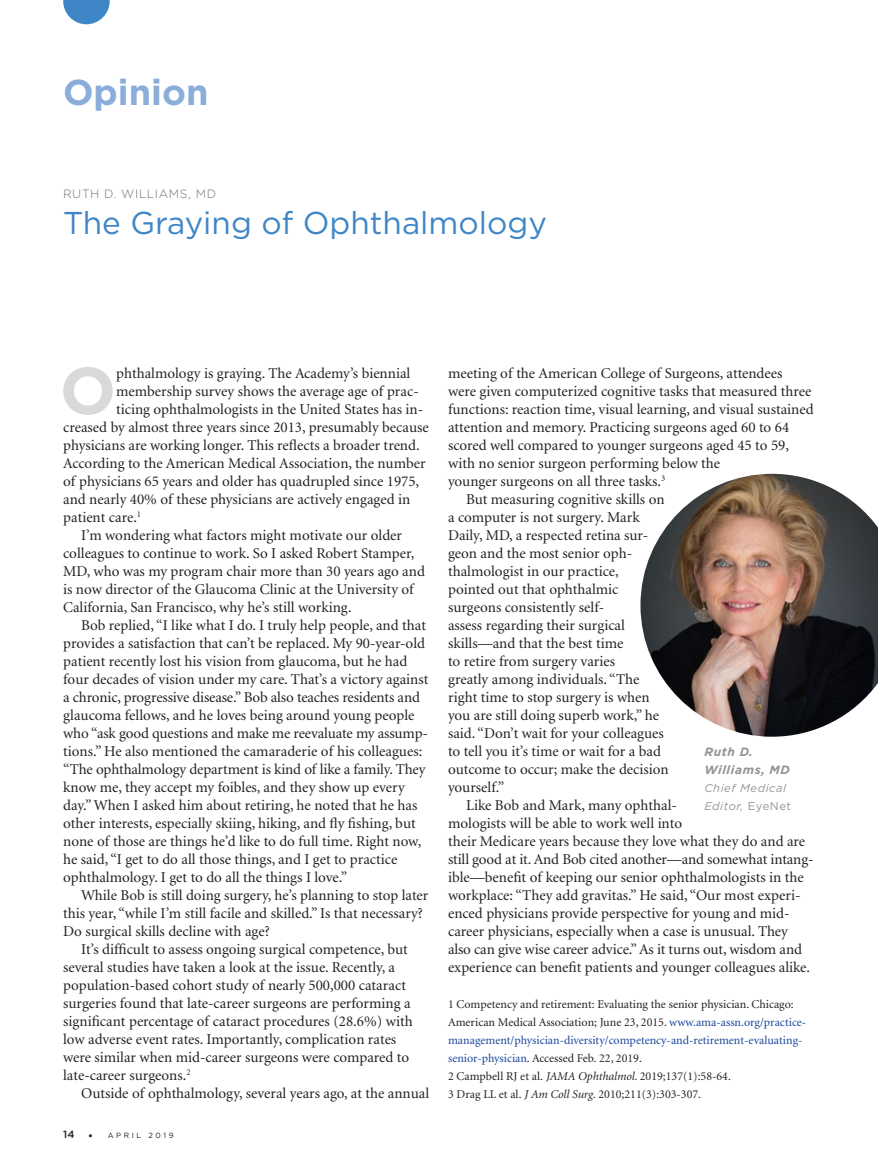
<style>
.page{position:relative;width:878px;height:1175px;background:#fff}
.page>*{position:absolute;margin:0;border:0;box-sizing:border-box;transform-origin:0 0}
.BODY_text_dropcap{font:700 66.45px "Gotham";color:#d8d9db}
.DEPT_Header{font:700 36px "Gotham";color:#8badda}
.DEPT_Headline{font:31.5px "Gotham";color:#3f86c7}
.BODY_text{font:15px/18px "Minion";color:#231f20}
.BODY_text_dropcap-2{font:15px "Minion";color:#231f20}
.REFS___DISCLOSURES_b{font:12px/18px "Minion";color:#231f20}
.VIEW_caption_name{font:italic 700 12px/18px "Gotham";letter-spacing:.05em;color:#919396}
.BODY_text-2{font:300 12px "Gotham";letter-spacing:.05em;color:#717275}
.VIEW_caption_name-2{font:italic 11.25px/18px "Gotham";letter-spacing:.05em;color:#919396}
.t1{font:7.5px "Gotham";letter-spacing:.34em;color:#231f20}
.s1{font-weight:500;font-size:10.5px}
.s2{font-weight:300;font-size:12px}
.s3{color:#18469d}
.s4{font-style:italic}
.s5{font-style:normal}
</style>
<div class="page">
<svg style="left:63px;top:0;width:47px;height:24px"></svg>
<img style="left:640px;top:474px;width:238px;height:262px">
<p class="DEPT_Header" style="left:63px;top:69px;width:147px">Opinion</p>
<p class="BODY_text-2" style="left:63px;top:186px;width:155px">RUTH D. WILLIAMS, MD</p>
<p class="DEPT_Headline" style="left:63px;top:203px;width:485px">The Graying of Ophthalmology</p>
<p class="BODY_text_dropcap" style="left:60px;top:346px;width:58px">O</p>
<p class="BODY_text_dropcap-2" style="left:116px;top:366px;width:295px">phthalmology is graying. The Academy’s biennial</p>
<p class="BODY_text_dropcap-2" style="left:116px;top:384px;width:304px">membership survey shows the average age of prac-</p>
<p class="BODY_text_dropcap-2" style="left:116px;top:402px;width:308px">ticing ophthalmologists in the United States has in-</p>
<p class="BODY_text_dropcap-2" style="left:63px;top:420px;width:367px">creased by almost three years since 2013, presumably because</p>
<p class="BODY_text_dropcap-2" style="left:63px;top:438px;width:358px">physicians are working longer. This reflects a broader trend.</p>
<p class="BODY_text_dropcap-2" style="left:63px;top:456px;width:364px">According to the American Medical Association, the number</p>
<p class="BODY_text_dropcap-2" style="left:63px;top:474px;width:357px">of physicians 65 years and older has quadrupled since 1975,</p>
<p class="BODY_text_dropcap-2" style="left:63px;top:492px;width:348px">and nearly 40% of these physicians are actively engaged in</p>
<p class="BODY_text_dropcap-2" style="left:63px;top:510px;width:79px">patient care.<sup>1</sup></p>
<p class="BODY_text" style="left:63px;top:527px;width:363px;text-indent:18px">I’m wondering what factors might motivate our older colleagues to continue to work. So I asked Robert Stamper, MD, who was my program chair more than 30 years ago and is now director of the Glaucoma Clinic at the University of California, San Francisco, why he’s still working.</p>
<p class="BODY_text" style="left:63px;top:617px;width:367px;text-indent:18px">Bob replied, “I like what I do. I truly help people, and that provides a satisfaction that can’t be replaced. My 90-year-old patient recently lost his vision from glaucoma, but he had four decades of vision under my care. That’s a victory against a chronic, progressive disease.” Bob also teaches residents and glaucoma fellows, and he loves being around young people who “ask good questions and make me reevaluate my assump&shy;tions.” He also mentioned the camaraderie of his colleagues: “The ophthalmology department is kind of like a family. They know me, they accept my foibles, and they show up every day.” When I asked him about retiring, he noted that he has other interests, especially skiing, hiking, and fly fishing, but none of those are things he’d like to do full time. Right now, he said, “I get to do all those things, and I get to practice ophthalmology. I get to do all the things I love.”</p>
<p class="BODY_text" style="left:63px;top:887px;width:367px;text-indent:18px">While Bob is still doing surgery, he’s planning to stop later this year, “while I’m still facile and skilled.” Is that necessary?<br>Do surgical skills decline with age?</p>
<p class="BODY_text" style="left:63px;top:941px;width:351px;text-indent:18px">It’s difficult to assess ongoing surgical competence, but several studies have taken a look at the issue. Recently, a population-based cohort study of nearly 500,000 cataract surgeries found that late-career surgeons are performing a significant percentage of cataract procedures (28.6%) with low adverse event rates. Importantly, complication rates were similar when mid-career surgeons were compared to late-career surgeons.<sup>2</sup></p>
<p class="BODY_text" style="left:81px;top:1085px;width:349px">Outside of ophthalmology, several years ago, at the annual</p>
<p class="t1" style="left:63px;top:1130px;width:112px"><span class="s1">14</span> <span class="s2">•</span> APRIL 2019</p>
<p class="BODY_text" style="left:448px;top:365px;width:367px">meeting of the American College of Surgeons, attendees were given computerized cognitive tasks that measured three functions: reaction time, visual learning, and visual sustained attention and memory. Practicing surgeons aged 60 to 64 scored well compared to younger surgeons aged 45 to 59, with no senior surgeon performing below the<br>younger surgeons on all three tasks.<sup>3</sup></p>
<p class="BODY_text" style="left:448px;top:491px;width:222px;text-indent:18px">But measuring cognitive skills on a computer is not surgery. Mark<br>Daily, MD, a respected retina sur&shy;geon and the most senior oph&shy;thalmologist in our practice, pointed out that ophthalmic surgeons consistently self-<br>assess regarding their surgical skills—and that the best time<br>to retire from surgery varies<br>greatly among individuals. “The right time to stop surgery is when you are still doing superb work,” he said. “Don’t wait for your colleagues to tell you it’s time or wait for a bad outcome to occur; make the decision yourself.”</p>
<p class="BODY_text" style="left:448px;top:797px;width:365px;text-indent:18px">Like Bob and Mark, many ophthal-<br>mologists will be able to work well into<br>their Medicare years because they love what they do and are still good at it. And Bob cited another—and somewhat intang&shy;ible—benefit of keeping our senior ophthalmologists in the workplace: “They add gravitas.” He said, “Our most experi&shy;enced physicians provide perspective for young and mid&shy;career physicians, especially when a case is unusual. They also can give wise career advice.” As it turns out, wisdom and experience can benefit patients and younger colleagues alike.</p>
<p class="REFS___DISCLOSURES_b" style="left:448px;top:996px;width:360px">1 Competency and retirement: Evaluating the senior physician. Chicago:<br>American Medical Association; June 23, 2015. <span class="s3">www.ama-assn.org/practice&shy;management/physician-diversity/competency-and-retirement-evaluating&shy;senior-physician</span>. Accessed Feb. 22, 2019.</p>
<p class="REFS___DISCLOSURES_b" style="left:448px;top:1068px;width:284px">2 Campbell RJ et al. <span class="s4">JAMA Ophthalmol.</span> 2019;137(1):58-64.</p>
<p class="REFS___DISCLOSURES_b" style="left:448px;top:1086px;width:254px">3 Drag LL et al. <span class="s4">J Am Coll Surg.</span> 2010;211(3):303-307.</p>
<p class="VIEW_caption_name" style="left:704px;top:743px;width:87px">Ruth D.<br>Williams, MD</p>
<p class="VIEW_caption_name-2" style="left:704px;top:779px;width:88px">Chief Medical<br>Editor, <span class="s5">EyeNet</span></p>
</div>
